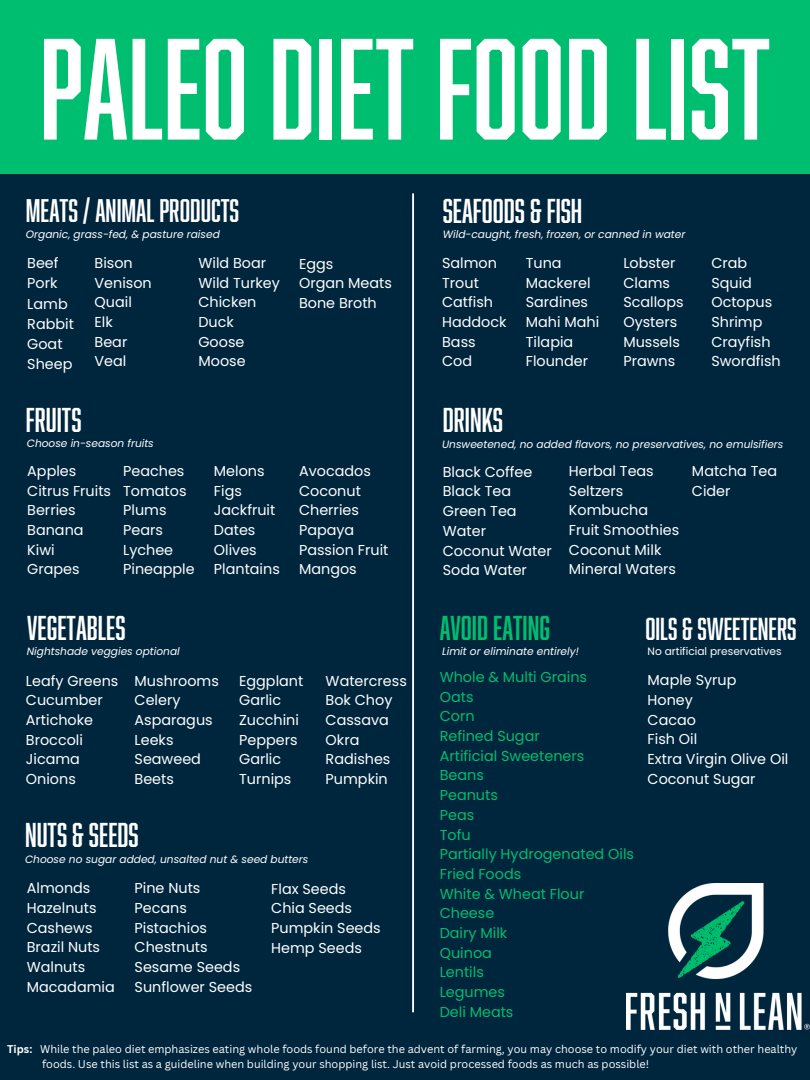
<style>
.page{position:relative;width:810px;height:1080px;background:#fff}
.page>*{position:absolute;margin:0;border:0;box-sizing:border-box;transform-origin:0 0}
.t1{font:132.56px "Abolition W00";color:#fff}
.t2{font:31.75px "Abolition W00";color:#fff}
.t3{font:31.75px "Abolition W00";color:#00be6f}
.t4{font:30.12px "Abolition W00";color:#fff}
.t5{font:29.25px "Abolition W00";color:#fff}
.t6{font:14.38px/19.7px "Poppins";color:#fff}
.t7{font:14.38px/19.7px "Poppins";color:#00be6f}
.t8{font:11px/15px "Canva Sans";color:#fff}
.t9{font:italic 10.62px "Poppins";color:#fff}
.t10{font:10.62px "Poppins";color:#fff}
.s1{font-weight:700}
</style>
<div class="page">
<div style="left:0;top:0;width:810px;height:174px;background:#00be6f"></div>
<div style="left:0;top:174px;width:810px;height:906px;background:#00263e"></div>
<img style="left:626px;top:884px;width:184px;height:145px">
<hr style="left:412px;top:193px;width:2px;height:819px;background:#fff">
<h1 class="t1" style="left:40px;top:12px;width:732px">PALEO DIET FOOD LIST</h1>
<h3 class="t4" style="left:26px;top:193px;width:215px">MEATS / ANIMAL PRODUCTS</h3>
<p class="t9" style="left:26px;top:226px;width:196px">Organic, grass-fed, &amp; pasture raised</p>
<h2 class="t2" style="left:443px;top:193px;width:141px">SEAFOODS &amp; FISH</h2>
<p class="t9" style="left:443px;top:226px;width:244px">Wild-caught, fresh, frozen, or canned in water</p>
<p class="t6" style="left:95px;top:253px;width:59px">Bison<br>Venison<br>Quail<br>Elk<br>Bear<br>Veal</p>
<p class="t6" style="left:198px;top:253px;width:83px">Wild Boar<br>Wild Turkey<br>Chicken<br>Duck<br>Goose<br>Moose</p>
<p class="t6" style="left:27px;top:253px;width:48px;line-height:20px">Beef<br>Pork<br>Lamb<br>Rabbit<br>Goat<br>Sheep</p>
<p class="t6" style="left:442px;top:253px;width:66px">Salmon<br>Trout<br>Catfish<br>Haddock<br>Bass<br>Cod</p>
<p class="t6" style="left:299px;top:254px;width:94px">Eggs<br>Organ Meats<br>Bone Broth</p>
<p class="t6" style="left:526px;top:253px;width:75px">Tuna<br>Mackerel<br>Sardines<br>Mahi Mahi<br>Tilapia<br>Flounder</p>
<p class="t6" style="left:623px;top:253px;width:62px">Lobster<br>Clams<br>Scallops<br>Oysters<br>Mussels<br>Prawns</p>
<p class="t6" style="left:711px;top:253px;width:71px">Crab<br>Squid<br>Octopus<br>Shrimp<br>Crayfish<br>Swordfish</p>
<h2 class="t2" style="left:26px;top:402px;width:57px">FRUITS</h2>
<p class="t9" style="left:27px;top:436px;width:129px">Choose in-season fruits</p>
<p class="t6" style="left:27px;top:461px;width:85px">Apples<br>Citrus Fruits<br>Berries<br>Banana<br>Kiwi<br>Grapes</p>
<p class="t6" style="left:123px;top:461px;width:73px">Peaches<br>Tomatos<br>Plums<br>Pears<br>Lychee<br>Pineapple</p>
<p class="t6" style="left:214px;top:461px;width:67px">Melons<br>Figs<br>Jackfruit<br>Dates<br>Olives<br>Plantains</p>
<p class="t6" style="left:299px;top:461px;width:91px">Avocados<br>Coconut<br>Cherries<br>Papaya<br>Passion Fruit<br>Mangos</p>
<h2 class="t2" style="left:27px;top:610px;width:100px">VEGETABLES</h2>
<p class="t6" style="left:26px;top:671px;width:94px">Leafy Greens<br>Cucumber<br>Artichoke<br>Broccoli<br>Jicama<br>Onions</p>
<p class="t9" style="left:27px;top:644px;width:155px">Nightshade veggies optional</p>
<p class="t6" style="left:135px;top:671px;width:86px">Mushrooms<br>Celery<br>Asparagus<br>Leeks<br>Seaweed<br>Beets</p>
<p class="t6" style="left:239px;top:671px;width:66px">Eggplant<br>Garlic<br>Zucchini<br>Peppers<br>Garlic<br>Turnips</p>
<p class="t6" style="left:326px;top:671px;width:83px">Watercress<br>Bok Choy<br>Cassava<br>Okra<br>Radishes<br>Pumpkin</p>
<h2 class="t2" style="left:25px;top:816px;width:115px">NUTS &amp; SEEDS</h2>
<p class="t6" style="left:27px;top:878px;width:90px">Almonds<br>Hazelnuts<br>Cashews<br>Brazil Nuts<br>Walnuts<br>Macadamia</p>
<p class="t9" style="left:25px;top:852px;width:285px">Choose no sugar added, unsalted nut &amp; seed butters</p>
<p class="t6" style="left:135px;top:878px;width:119px">Pine Nuts<br>Pecans<br>Pistachios<br>Chestnuts<br>Sesame Seeds<br>Sunflower Seeds</p>
<p class="t6" style="left:271px;top:879px;width:111px">Flax Seeds<br>Chia Seeds<br>Pumpkin Seeds<br>Hemp Seeds</p>
<h2 class="t2" style="left:443px;top:402px;width:62px">DRINKS</h2>
<p class="t9" style="left:442px;top:437px;width:343px">Unsweetened, no added flavors, no preservatives, no emulsifiers</p>
<p class="t6" style="left:443px;top:462px;width:110px">Black Coffee<br>Black Tea<br>Green Tea<br>Water<br>Coconut Water<br>Soda Water</p>
<p class="t6" style="left:569px;top:461px;width:112px">Herbal Teas<br>Seltzers<br>Kombucha<br>Fruit Smoothies<br>Coconut Milk<br>Mineral Waters</p>
<p class="t6" style="left:692px;top:461px;width:87px">Matcha Tea<br>Cider</p>
<h2 class="t3" style="left:440px;top:610px;width:112px">AVOID EATING</h2>
<p class="t9" style="left:442px;top:644px;width:138px">Limit or eliminate entirely!</p>
<p class="t7" style="left:440px;top:667px;width:196px">Whole &amp; Multi Grains<br>Oats<br>Corn<br>Refined Sugar<br>Artificial Sweeteners<br>Beans<br>Peanuts<br>Peas<br>Tofu<br>Partially Hydrogenated Oils<br>Fried Foods<br>White &amp; Wheat Flour<br>Cheese<br>Dairy Milk<br>Quinoa<br>Lentils<br>Legumes<br>Deli Meats</p>
<h3 class="t5" style="left:645px;top:611px;width:153px">OILS &amp; SWEETENERS</h3>
<p class="t6" style="left:648px;top:670px;width:142px">Maple Syrup<br>Honey<br>Cacao<br>Fish Oil<br>Extra Virgin Olive Oil<br>Coconut Sugar</p>
<p class="t10" style="left:648px;top:644px;width:136px">No artificial preservatives</p>
<p class="t8" style="left:42px;top:1041px;width:757px;text-indent:-35px"><span class="s1">Tips:</span> While the paleo diet emphasizes eating whole foods found before the advent of farming, you may choose to modify your diet with other healthy foods. Use this list as a guideline when building your shopping list. Just avoid processed foods as much as possible!</p>
</div>
